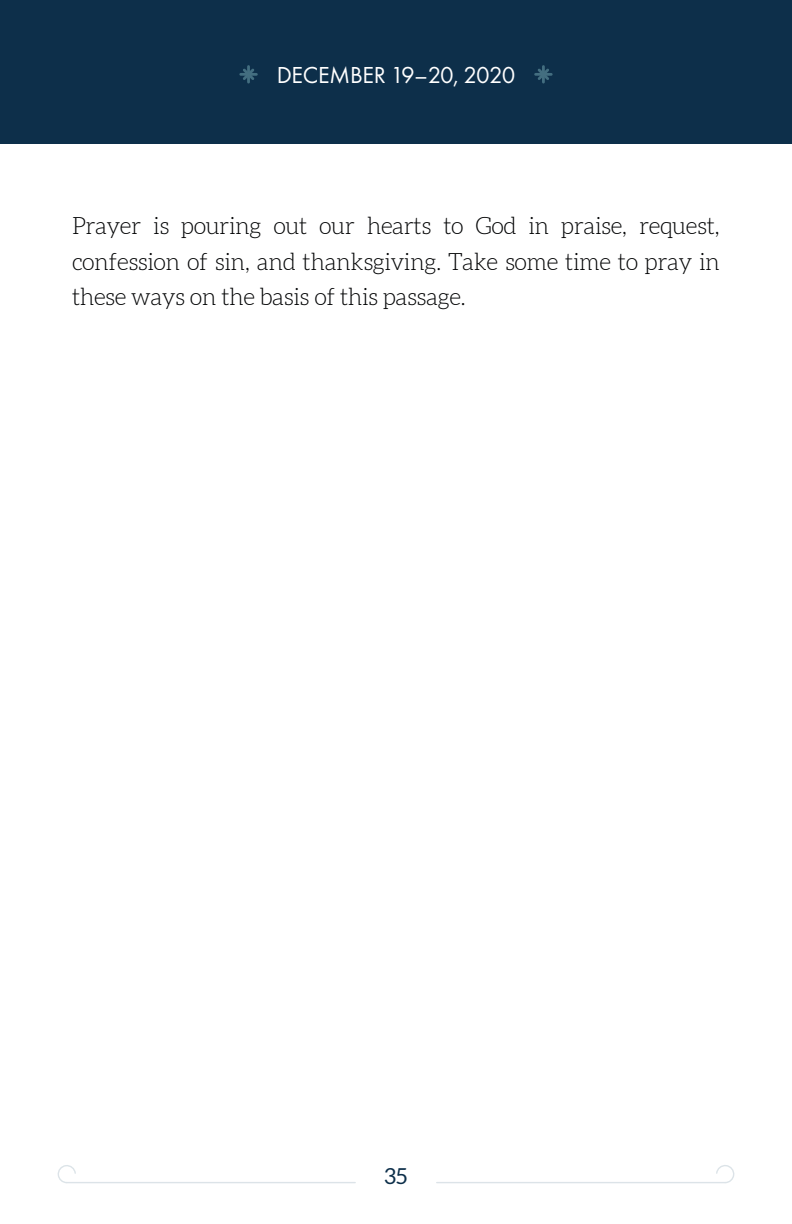
<style>
.page{position:relative;width:792px;height:1224px;background:#fff}
.page>*{position:absolute;margin:0;border:0;box-sizing:border-box;transform-origin:0 0}
.t1{font:24px "Futura PT";letter-spacing:-.01em;color:#fff}
.t2{font:300 23.6px/35.2px "Aleo";letter-spacing:-.02em;color:#020304;text-align:justify}
.t3{font:22px "Aleo";color:#0d2f4a}
</style>
<div class="page">
<div style="left:0;top:0;width:792px;height:144px;background:#0d2f4a"></div>
<svg style="left:715px;top:1165px;width:19px;height:19px"></svg>
<hr style="left:437px;top:1182px;width:288px;height:1px;background:#35627b">
<svg style="left:58px;top:1165px;width:19px;height:19px"></svg>
<hr style="left:67px;top:1182px;width:288px;height:1px;background:#35627b">
<svg style="left:535px;top:66px;width:17px;height:17px"></svg>
<hr style="left:542px;top:67px;width:3px;height:15px;background:#436e80">
<svg style="left:240px;top:66px;width:17px;height:17px"></svg>
<hr style="left:247px;top:67px;width:3px;height:15px;background:#436e80">
<p class="t1" style="left:277px;top:61px;width:240px">DECEMBER 19–20, 2020</p>
<p class="t2" style="left:72px;top:210px;width:649px">Prayer is pouring out our hearts to God in praise, request, confession of sin, and thanksgiving. Take some time to pray in these ways on the basis of this passage.</p>
<p class="t3" style="left:385px;top:1163px;width:24px">35</p>
</div>
